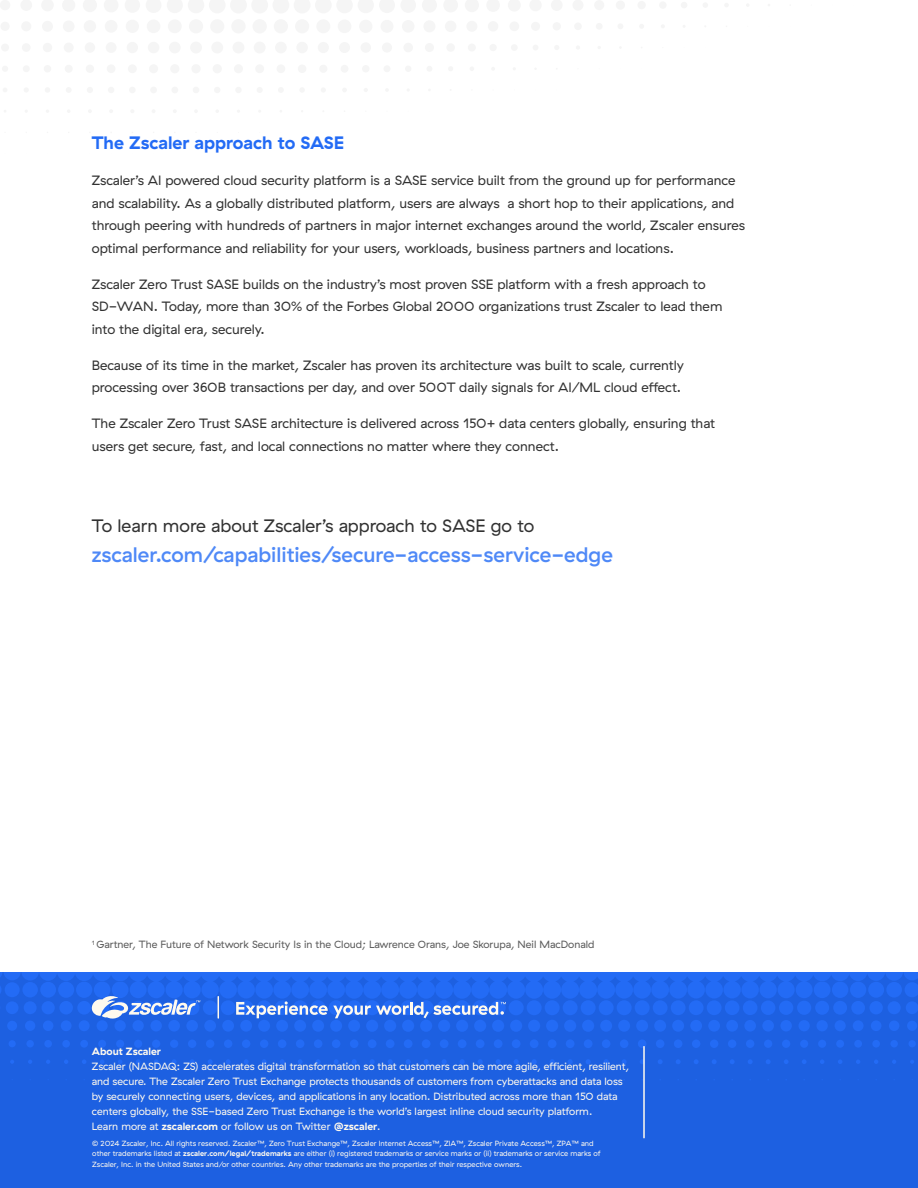
<style>
.page{position:relative;width:918px;height:1188px;background:#fff}
.page>*{position:absolute;margin:0;border:0;box-sizing:border-box;transform-origin:0 0}
.t1{font:500 21px "GT Haptik ZS";color:#4f89f7}
.t2{font:18px "GT Haptik ZS";color:#323232}
.t3{font:700 18px "GT Haptik ZS";color:#236bf5}
.t4{font:13.5px/22.5px "GT Haptik ZS";color:#323232}
.t5{font:10.5px/15px "GT Haptik ZS";color:#fffaee}
.t6{font:10.5px "GT Haptik ZS";color:#5b5b5b}
.t7{font:700 10.5px "GT Haptik ZS";color:#fffaee}
.t8{font:7.5px/10.5px "GT Haptik ZS";color:#fffaee}
.s1{font-weight:700}
</style>
<div class="page">
<div style="left:0;top:972px;width:918px;height:216px;background:#1d60e1"></div>
<svg style="left:0;top:972px;width:918px;height:108px"></svg>
<svg style="left:92px;top:994px;width:108px;height:26px"></svg>
<svg style="left:218px;top:997px;width:1px;height:21px"></svg>
<svg style="left:236px;top:1001px;width:270px;height:17px"></svg>
<hr style="left:643px;top:1047px;width:2px;height:91px;background:#fffaee">
<h2 class="t3" style="left:92px;top:132px;width:254px">The Zscaler approach to SASE</h2>
<p class="t4" style="left:92px;top:170px;width:655px">Zscaler’s AI powered cloud security platform is a SASE service built from the ground up for performance and scalability. As a globally distributed platform, users are always a short hop to their applications, and through peering with hundreds of partners in major internet exchanges around the world, Zscaler ensures optimal performance and reliability for your users, workloads, business partners and locations.</p>
<p class="t4" style="left:92px;top:273px;width:632px">Zscaler Zero Trust SASE builds on the industry’s most proven SSE platform with a fresh approach to<br>SD-WAN. Today, more than 30% of the Forbes Global 2000 organizations trust Zscaler to lead them into the digital era, securely.</p>
<p class="t4" style="left:92px;top:354px;width:594px">Because of its time in the market, Zscaler has proven its architecture was built to scale, currently processing over 360B transactions per day, and over 500T daily signals for AI/ML cloud effect.</p>
<p class="t4" style="left:92px;top:413px;width:625px">The Zscaler Zero Trust SASE architecture is delivered across 150+ data centers globally, ensuring that users get secure, fast, and local connections no matter where they connect.</p>
<h2 class="t2" style="left:92px;top:515px;width:444px">To learn more about Zscaler’s approach to SASE go to</h2>
<h1 class="t1" style="left:92px;top:542px;width:523px">zscaler.com/capabilities/secure-access-service-edge</h1>
<p class="t6" style="left:92px;top:938px;width:504px"><sup>1</sup> Gartner, The Future of Network Security Is in the Cloud; Lawrence Orans, Joe Skorupa, Neil MacDonald</p>
<p class="t7" style="left:92px;top:1045px;width:71px">About Zscaler</p>
<p class="t5" style="left:92px;top:1058px;width:539px">Zscaler (NASDAQ: ZS) accelerates digital transformation so that customers can be more agile, efficient, resilient, and secure. The Zscaler Zero Trust Exchange protects thousands of customers from cyberattacks and data loss by securely connecting users, devices, and applications in any location. Distributed across more than 150 data centers globally, the SSE-based Zero Trust Exchange is the world’s largest inline cloud security platform.<br>Learn more at <span class="s1">zscaler.com</span> or follow us on Twitter <span class="s1">@zscaler</span>.</p>
<p class="t8" style="left:92px;top:1138px;width:510px">© 2024 Zscaler, Inc. All rights reserved. Zscaler™, Zero Trust Exchange™, Zscaler Internet Access™, ZIA™, Zscaler Private Access™, ZPA™ and other trademarks listed at <span class="s1">zscaler.com/legal/trademarks</span> are either (i) registered trademarks or service marks or (ii) trademarks or service marks of<br>Zscaler, Inc. in the United States and/or other countries. Any other trademarks are the properties of their respective owners.</p>
</div>
